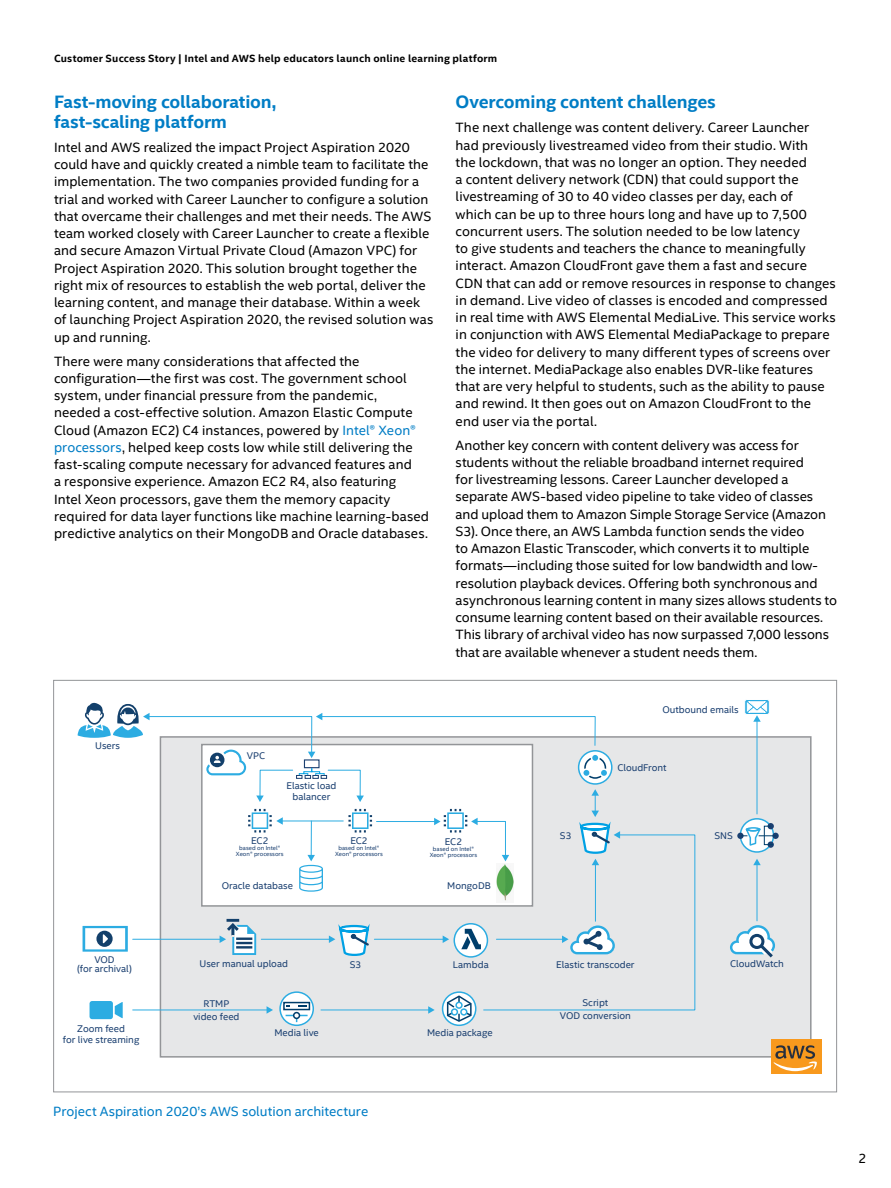
<style>
.page{position:relative;width:891px;height:1188px;background:#fff}
.page>*{position:absolute;margin:0;border:0;box-sizing:border-box;transform-origin:0 0}
.t1{font:700 18px/19.5px "Intel Clear";letter-spacing:-.01em;color:#007dc5}
.t2{font:13.5px/17.2px "Intel Clear";letter-spacing:.005em;color:#000}
.t3{font:13.5px "Intel Clear";color:#007dc5}
.t4{font:700 10.5px "Intel Clear";letter-spacing:.02em;color:#000}
.t5{font:9.75px/13.5px "Intel Clear";color:#1a3f70;text-align:center}
.t6{font:6px/6px "Intel Clear";color:#1a3f70;text-align:center}
.s1{color:#007dc5}
</style>
<div class="page">
<div style="left:160px;top:737px;width:651px;height:320px;background:#e6e7e8"></div>
<hr style="left:757px;top:864px;width:1px;height:57px;background:#2cace2">
<svg style="left:753px;top:859px;width:8px;height:6px"></svg>
<hr style="left:757px;top:721px;width:1px;height:93px;background:#2cace2">
<svg style="left:744px;top:700px;width:26px;height:22px"></svg>
<svg style="left:730px;top:925px;width:45px;height:32px"></svg>
<svg style="left:740px;top:819px;width:34px;height:33px"></svg>
<div style="left:740px;top:818px;width:34px;height:35px;border:2px solid #2cace2;border-radius:50%"></div>
<div style="left:737px;top:833px;width:7px;height:6px;background:#1a3f70;border-radius:50%"></div>
<div style="left:772px;top:833px;width:7px;height:6px;background:#1a3f70;border-radius:50%"></div>
<svg style="left:741px;top:823px;width:35px;height:24px"></svg>
<div style="left:746px;top:827px;width:15px;height:5px;border:2px solid #2cace2;border-radius:50%"></div>
<div style="left:279px;top:991px;width:35px;height:35px;border:2px solid #2cace2;border-radius:50%"></div>
<div style="left:442px;top:991px;width:35px;height:35px;border:2px solid #2cace2;border-radius:50%"></div>
<div style="left:771px;top:1039px;width:50px;height:35px;background:#f8991d"></div>
<svg style="left:773px;top:1045px;width:44px;height:26px"></svg>
<svg style="left:78px;top:702px;width:618px;height:321px"></svg>
<img style="left:497px;top:863px;width:17px;height:39px">
<p class="t4" style="left:54px;top:51px;width:445px">Customer Success Story | Intel and AWS help educators launch online learning platform</p>
<h1 class="t1" style="left:54px;top:92px;width:224px">Fast-moving collaboration, fast-scaling platform</h1>
<p class="t2" style="left:54px;top:138px;width:381px">Intel and AWS realized the impact Project Aspiration 2020 could have and quickly created a nimble team to facilitate the implementation. The two companies provided funding for a trial and worked with Career Launcher to configure a solution that overcame their challenges and met their needs. The AWS team worked closely with Career Launcher to create a flexible and secure Amazon Virtual Private Cloud (Amazon VPC) for Project Aspiration 2020. This solution brought together the right mix of resources to establish the web portal, deliver the learning content, and manage their database. Within a week of launching Project Aspiration 2020, the revised solution was up and running.</p>
<p class="t2" style="left:54px;top:352px;width:377px">There were many considerations that affected the configuration—the first was cost. The government school system, under financial pressure from the pandemic,<br>needed a cost-effective solution. Amazon Elastic Compute Cloud (Amazon EC2) C4 instances, powered by <span class="s1">Intel® Xeon® processors</span>, helped keep costs low while still delivering the fast-scaling compute necessary for advanced features and<br>a responsive experience. Amazon EC2 R4, also featuring<br>Intel Xeon processors, gave them the memory capacity required for data layer functions like machine learning-based predictive analytics on their MongoDB and Oracle databases.</p>
<p class="t5" style="left:95px;top:739px;width:26px">Users</p>
<p class="t5" style="left:247px;top:749px;width:20px">VPC</p>
<p class="t5" style="left:286px;top:780px;width:51px;line-height:10.5px">Elastic load balancer</p>
<h1 class="t1" style="left:456px;top:92px;width:262px">Overcoming content challenges</h1>
<p class="t2" style="left:456px;top:119px;width:382px">The next challenge was content delivery. Career Launcher had previously livestreamed video from their studio. With<br>the lockdown, that was no longer an option. They needed<br>a content delivery network (CDN) that could support the livestreaming of 30 to 40 video classes per day, each of<br>which can be up to three hours long and have up to 7,500 concurrent users. The solution needed to be low latency<br>to give students and teachers the chance to meaningfully interact. Amazon CloudFront gave them a fast and secure CDN that can add or remove resources in response to changes in demand. Live video of classes is encoded and compressed in real time with AWS Elemental MediaLive. This service works in conjunction with AWS Elemental MediaPackage to prepare the video for delivery to many different types of screens over the internet. MediaPackage also enables DVR-like features that are very helpful to students, such as the ability to pause and rewind. It then goes out on Amazon CloudFront to the end user via the portal.</p>
<p class="t2" style="left:456px;top:436px;width:383px">Another key concern with content delivery was access for students without the reliable broadband internet required<br>for livestreaming lessons. Career Launcher developed a separate AWS-based video pipeline to take video of classes and upload them to Amazon Simple Storage Service (Amazon S3). Once there, an AWS Lambda function sends the video<br>to Amazon Elastic Transcoder, which converts it to multiple formats—including those suited for low bandwidth and low&shy;resolution playback devices. Offering both synchronous and asynchronous learning content in many sizes allows students to consume learning content based on their available resources.<br>This library of archival video has now surpassed 7,000 lessons that are available whenever a student needs them.</p>
<p class="t5" style="left:662px;top:703px;width:78px">Outbound emails</p>
<p class="t5" style="left:617px;top:760px;width:51px">CloudFront</p>
<p class="t5" style="left:251px;top:833px;width:19px">EC2</p>
<p class="t6" style="left:236px;top:844px;width:49px">based on Intel®<br>Xeon® processors</p>
<p class="t5" style="left:222px;top:878px;width:73px">Oracle database</p>
<p class="t5" style="left:350px;top:833px;width:19px">EC2</p>
<p class="t6" style="left:335px;top:844px;width:49px">based on Intel®<br>Xeon® processors</p>
<p class="t5" style="left:445px;top:835px;width:19px">EC2</p>
<p class="t6" style="left:430px;top:846px;width:49px">based on Intel®<br>Xeon® processors</p>
<p class="t5" style="left:447px;top:878px;width:45px">MongoDB</p>
<p class="t5" style="left:560px;top:829px;width:13px">S3</p>
<p class="t5" style="left:714px;top:829px;width:20px">SNS</p>
<p class="t5" style="left:77px;top:955px;width:56px;line-height:9px">VOD<br>(for archival)</p>
<p class="t5" style="left:63px;top:1023px;width:78px;line-height:10.5px">Zoom feed<br>for live streaming</p>
<p class="t5" style="left:199px;top:956px;width:90px">User manual upload</p>
<p class="t5" style="left:193px;top:996px;width:48px">RTMP video feed</p>
<p class="t5" style="left:274px;top:1025px;width:46px">Media live</p>
<p class="t5" style="left:427px;top:1025px;width:67px">Media package</p>
<p class="t5" style="left:453px;top:957px;width:37px">Lambda</p>
<p class="t5" style="left:556px;top:957px;width:80px">Elastic transcoder</p>
<p class="t5" style="left:350px;top:957px;width:13px">S3</p>
<p class="t5" style="left:560px;top:995px;width:72px">Script<br>VOD conversion</p>
<p class="t3" style="left:53px;top:1102px;width:317px">Project Aspiration 2020’s AWS solution architecture</p>
<p class="t5" style="left:730px;top:957px;width:55px">CloudWatch</p>
<p class="t2" style="left:858px;top:1150px;width:10px">2</p>
</div>
